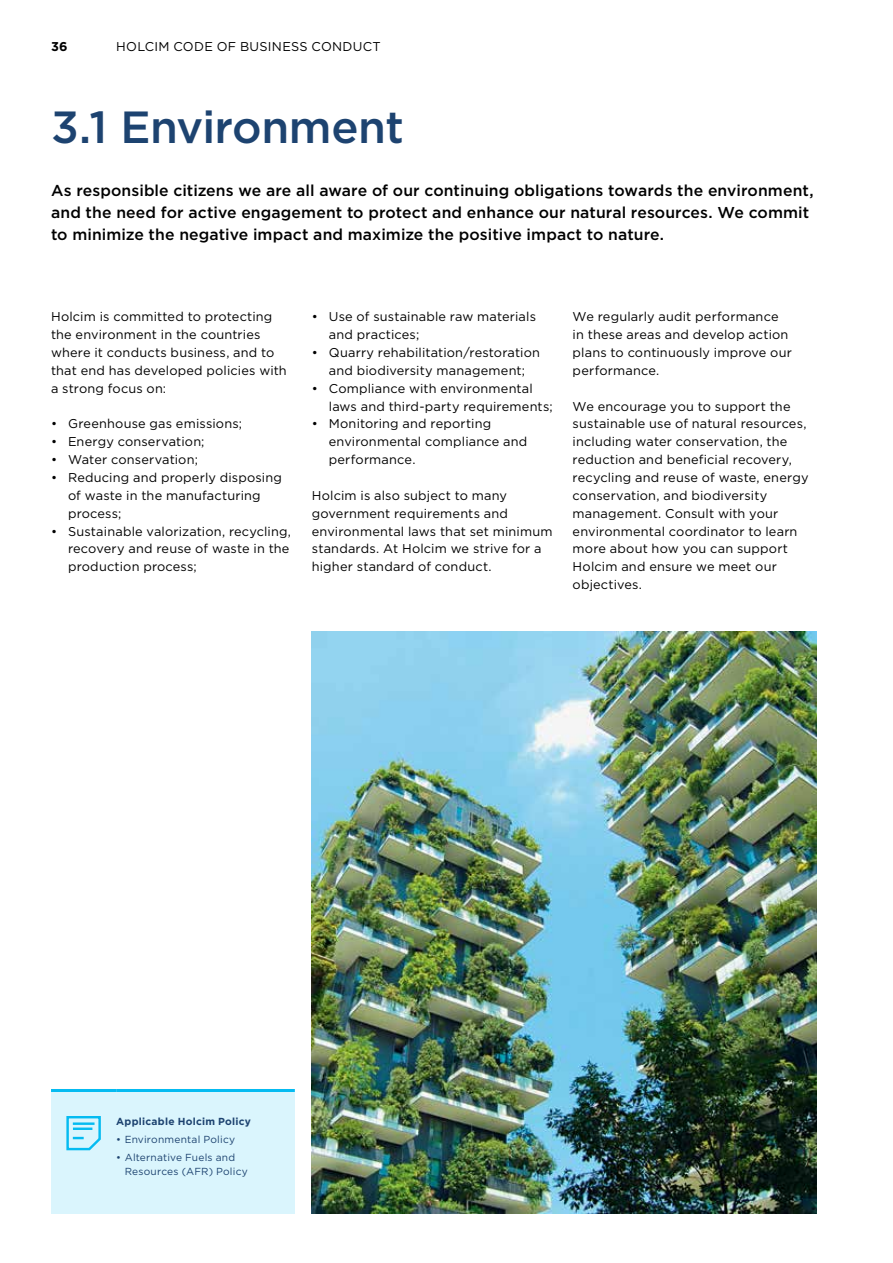
<style>
.page{position:relative;width:893px;height:1263px;background:#fff}
.page>*{position:absolute;margin:0;border:0;box-sizing:border-box;transform-origin:0 0}
.t1{font:500 45px "Gotham";letter-spacing:-.01em;color:#1d4370}
.t2{font:500 15.75px/22px "Gotham";letter-spacing:.005em;color:#000}
.t3{font:12.75px/17.9px "Gotham";letter-spacing:.015em;color:#000}
.t4{font:700 12.75px "Gotham";color:#000}
.t5{font:10.2px/14.2px "Gotham";letter-spacing:.02em;color:#1d4370}
.t6{font:700 10.2px "Gotham";letter-spacing:.025em;color:#1d4370}
</style>
<div class="page">
<div style="left:51px;top:1089px;width:244px;height:125px;background:#daf5fd"></div>
<hr style="left:51px;top:1089px;width:65px;height:3px;background:#05bbf1">
<hr style="left:116px;top:1089px;width:179px;height:3px;background:#05bbf1">
<svg style="left:66px;top:1116px;width:35px;height:35px"></svg>
<hr style="left:73px;top:1127px;width:19px;height:3px;background:#05bbf1">
<hr style="left:73px;top:1122px;width:22px;height:3px;background:#05bbf1">
<img style="left:312px;top:631px;width:504px;height:583px">
<p class="t4" style="left:51px;top:38px;width:18px">36</p>
<p class="t3" style="left:116px;top:37px;width:266px">HOLCIM CODE OF BUSINESS CONDUCT</p>
<h1 class="t1" style="left:51px;top:97px;width:354px">3.1 Environment</h1>
<p class="t2" style="left:51px;top:180px;width:764px">As responsible citizens we are all aware of our continuing obligations towards the environment, and the need for active engagement to protect and enhance our natural resources. We commit to minimize the negative impact and maximize the positive impact to nature.</p>
<p class="t3" style="left:51px;top:308px;width:237px">Holcim is committed to protecting the environment in the countries where it conducts business, and to that end has developed policies with a strong focus on:</p>
<p class="t3" style="left:51px;top:415px;width:193px">• Greenhouse gas emissions;</p>
<p class="t3" style="left:51px;top:433px;width:155px">• Energy conservation;</p>
<p class="t3" style="left:51px;top:450px;width:148px">• Water conservation;</p>
<p class="t3" style="left:68px;top:468px;width:215px;text-indent:-17px">• Reducing and properly disposing of waste in the manufacturing process;</p>
<p class="t3" style="left:68px;top:522px;width:225px;text-indent:-17px">• Sustainable valorization, recycling, recovery and reuse of waste in the production process;</p>
<p class="t3" style="left:329px;top:308px;width:209px;text-indent:-17px">• Use of sustainable raw materials and practices;</p>
<p class="t3" style="left:312px;top:343px;width:230px;text-align:center">• Quarry rehabilitation/restoration and biodiversity management;</p>
<p class="t3" style="left:329px;top:379px;width:225px;text-indent:-17px">• Compliance with environmental laws and third-party requirements;</p>
<p class="t3" style="left:329px;top:415px;width:200px;text-indent:-17px">• Monitoring and reporting environmental compliance and performance.</p>
<p class="t3" style="left:312px;top:486px;width:242px">Holcim is also subject to many government requirements and environmental laws that set minimum standards. At Holcim we strive for a higher standard of conduct.</p>
<p class="t3" style="left:573px;top:308px;width:221px">We regularly audit performance in these areas and develop action plans to continuously improve our performance.</p>
<p class="t3" style="left:573px;top:397px;width:237px">We encourage you to support the sustainable use of natural resources, including water conservation, the reduction and beneficial recovery, recycling and reuse of waste, energy conservation, and biodiversity management. Consult with your environmental coordinator to learn more about how you can support<br>Holcim and ensure we meet our objectives.</p>
<p class="t6" style="left:116px;top:1114px;width:136px">Applicable Holcim Policy</p>
<p class="t5" style="left:116px;top:1131px;width:120px">• Environmental Policy</p>
<p class="t5" style="left:125px;top:1150px;width:125px;text-indent:-9px">• Alternative Fuels and<br>Resources (AFR) Policy</p>
</div>
